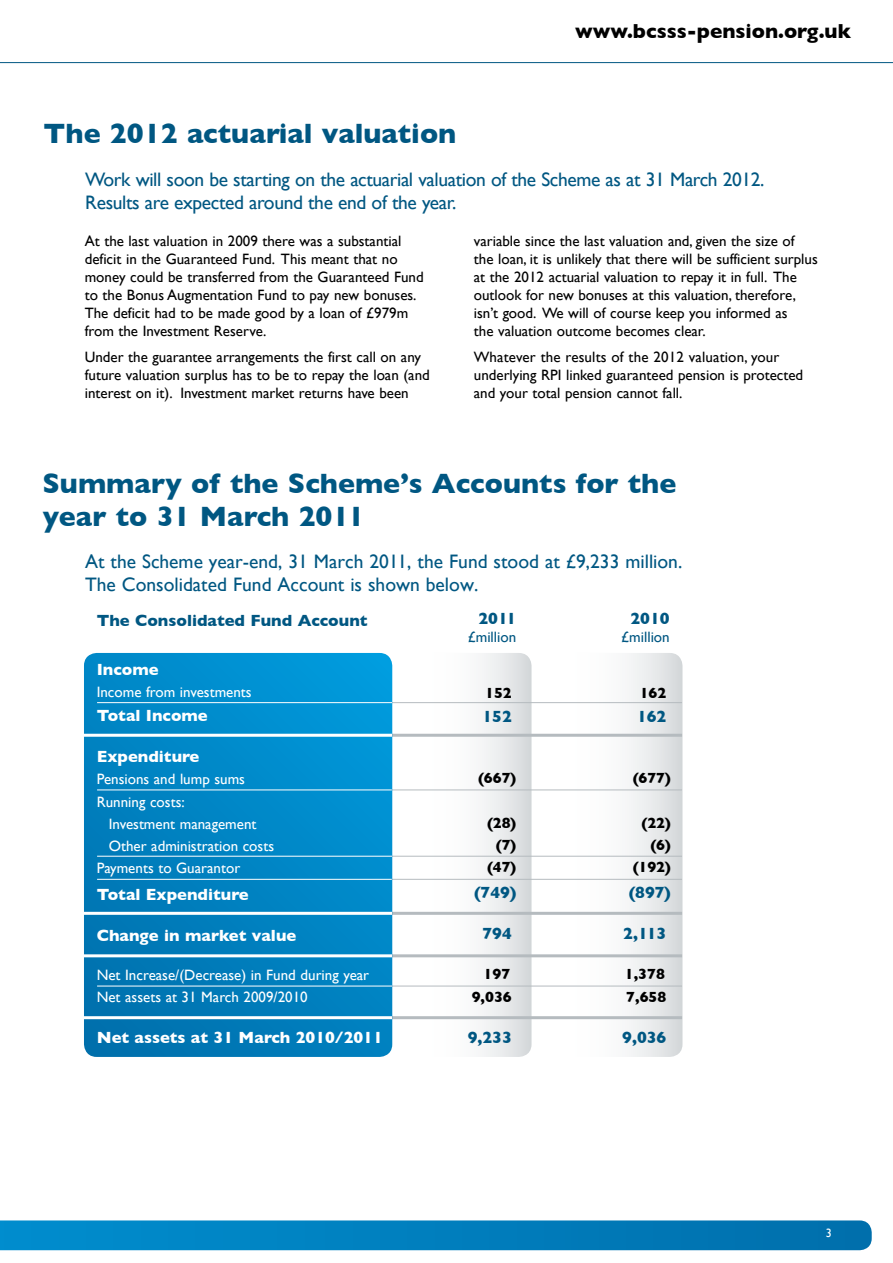
<style>
.page{position:relative;width:893px;height:1263px;background:#fff}
.page>*{position:absolute;margin:0;border:0;box-sizing:border-box;transform-origin:0 0}
.t1{font:700 28.5px/33px "Gill Sans";color:#005782}
.t2{font:700 20.7px "Gill Sans";color:#000}
.t3{font:19.5px/23.4px "Gill Sans";letter-spacing:-.02em;color:#005782}
.t4{font:19.5px/23.4px "Gill Sans";color:#005782}
.t5{font:700 16.5px "Gill Sans";color:#fff}
.t6{font:700 16.5px "Gill Sans";color:#005782}
.t7{font:15px/18px "Gill Sans";color:#000}
.t8{font:15px/22.2px "Gill Sans";color:#fff}
.t9{font:700 15px/22.2px "Gill Sans";color:#000;text-align:right}
.t10{font:15px "Gill Sans";color:#005782}
.t11{font:12px "Gill Sans";color:#fff}
</style>
<div class="page">
<svg style="left:0;top:1220px;width:872px;height:30px;background:#0480be"></svg>
<hr style="left:0;top:62px;width:893px;height:1px;background:#005782">
<svg style="left:406px;top:653px;width:125px;height:404px"></svg>
<svg style="left:547px;top:653px;width:135px;height:404px"></svg>
<hr style="left:379px;top:702px;width:303px;height:1px;background:#b5bbbf">
<hr style="left:379px;top:789px;width:303px;height:1px;background:#b5bbbf">
<hr style="left:379px;top:856px;width:303px;height:1px;background:#b5bbbf">
<hr style="left:379px;top:879px;width:303px;height:1px;background:#b5bbbf">
<hr style="left:379px;top:986px;width:303px;height:1px;background:#b5bbbf">
<hr style="left:379px;top:734px;width:303px;height:3px;background:#b5bbbf">
<hr style="left:379px;top:912px;width:303px;height:3px;background:#b5bbbf">
<hr style="left:379px;top:954px;width:303px;height:3px;background:#b5bbbf">
<hr style="left:379px;top:1016px;width:303px;height:3px;background:#b5bbbf">
<svg style="left:84px;top:653px;width:308px;height:404px;background:#0185c4"></svg>
<hr style="left:77px;top:734px;width:315px;height:3px;background:#fff">
<hr style="left:97px;top:702px;width:295px;height:1px;background:#fff">
<hr style="left:97px;top:789px;width:295px;height:1px;background:#fff">
<hr style="left:97px;top:856px;width:295px;height:1px;background:#fff">
<hr style="left:97px;top:879px;width:295px;height:1px;background:#fff">
<hr style="left:97px;top:986px;width:295px;height:1px;background:#fff">
<hr style="left:77px;top:912px;width:315px;height:3px;background:#fff">
<hr style="left:77px;top:954px;width:315px;height:3px;background:#fff">
<hr style="left:77px;top:1016px;width:315px;height:3px;background:#fff">
<h1 class="t1" style="left:44px;top:117px;width:414px">The 2012 actuarial valuation</h1>
<h2 class="t2" style="left:575px;top:19px;width:278px">www.bcsss-pension.org.uk</h2>
<h3 class="t3" style="left:85px;top:167px;width:681px">Work will soon be starting on the actuarial valuation of the Scheme as at 31 March 2012.<br>Results are expected around the end of the year.</h3>
<p class="t7" style="left:85px;top:231px;width:340px">At the last valuation in 2009 there was a substantial deficit in the Guaranteed Fund. This meant that no money could be transferred from the Guaranteed Fund to the Bonus Augmentation Fund to pay new bonuses.<br>The deficit had to be made good by a loan of £979m from the Investment Reserve.</p>
<p class="t7" style="left:85px;top:348px;width:347px">Under the guarantee arrangements the first call on any future valuation surplus has to be to repay the loan (and interest on it). Investment market returns have been</p>
<p class="t7" style="left:474px;top:231px;width:345px">variable since the last valuation and, given the size of the loan, it is unlikely that there will be sufficient surplus at the 2012 actuarial valuation to repay it in full. The outlook for new bonuses at this valuation, therefore, isn’t good. We will of course keep you informed as<br>the valuation outcome becomes clear.</p>
<p class="t7" style="left:474px;top:348px;width:331px">Whatever the results of the 2012 valuation, your underlying RPI linked guaranteed pension is protected and your total pension cannot fall.</p>
<h1 class="t1" style="left:43px;top:466px;width:635px">Summary of the Scheme’s Accounts for the year to 31 March 2011</h1>
<h3 class="t4" style="left:85px;top:549px;width:599px">At the Scheme year-end, 31 March 2011, the Fund stood at £9,233 million.<br>The Consolidated Fund Account is shown below.</h3>
<p class="t6" style="left:97px;top:611px;width:272px">The Consolidated Fund Account</p>
<p class="t5" style="left:97px;top:659px;width:63px">Income</p>
<p class="t8" style="left:97px;top:681px;width:156px">Income from investments</p>
<p class="t5" style="left:97px;top:706px;width:113px">Total Income</p>
<p class="t5" style="left:97px;top:747px;width:104px">Expenditure</p>
<p class="t8" style="left:97px;top:768px;width:150px">Pensions and lump sums<br>Running costs:</p>
<p class="t8" style="left:109px;top:812px;width:149px">Investment management</p>
<p class="t8" style="left:109px;top:835px;width:167px">Other administration costs</p>
<p class="t8" style="left:97px;top:857px;width:145px">Payments to Guarantor</p>
<p class="t5" style="left:97px;top:884px;width:153px">Total Expenditure</p>
<p class="t5" style="left:97px;top:925px;width:201px">Change in market value</p>
<p class="t8" style="left:97px;top:964px;width:274px">Net Increase/(Decrease) in Fund during year<br>Net assets at 31 March 2009/2010</p>
<p class="t5" style="left:97px;top:1028px;width:288px">Net assets at 31 March 2010/2011</p>
<p class="t6" style="left:630px;top:609px;width:41px">2010</p>
<p class="t10" style="left:621px;top:628px;width:50px">£million</p>
<p class="t6" style="left:478px;top:609px;width:39px">2011</p>
<p class="t10" style="left:468px;top:628px;width:50px">£million</p>
<p class="t9" style="left:640px;top:681px;width:28px">162</p>
<p class="t6" style="left:637px;top:706px;width:31px">162</p>
<p class="t9" style="left:485px;top:681px;width:28px">152</p>
<p class="t6" style="left:482px;top:706px;width:31px">152</p>
<p class="t9" style="left:478px;top:767px;width:40px">(667)</p>
<p class="t9" style="left:487px;top:811px;width:31px;text-align:center">(28) (7) (47)</p>
<p class="t6" style="left:474px;top:883px;width:44px">(749)</p>
<p class="t6" style="left:482px;top:924px;width:31px">794</p>
<p class="t9" style="left:472px;top:963px;width:42px">197<br>9,036</p>
<p class="t6" style="left:468px;top:1027px;width:46px">9,233</p>
<p class="t9" style="left:633px;top:767px;width:40px">(677)</p>
<p class="t9" style="left:633px;top:811px;width:40px">(22) (6) (192)</p>
<p class="t6" style="left:629px;top:883px;width:44px">(897)</p>
<p class="t6" style="left:623px;top:924px;width:45px">2,113</p>
<p class="t9" style="left:625px;top:963px;width:43px;text-align:left">1,378<br>7,658</p>
<p class="t6" style="left:622px;top:1027px;width:46px">9,036</p>
<p class="t11" style="left:826px;top:1225px;width:7px">3</p>
</div>
